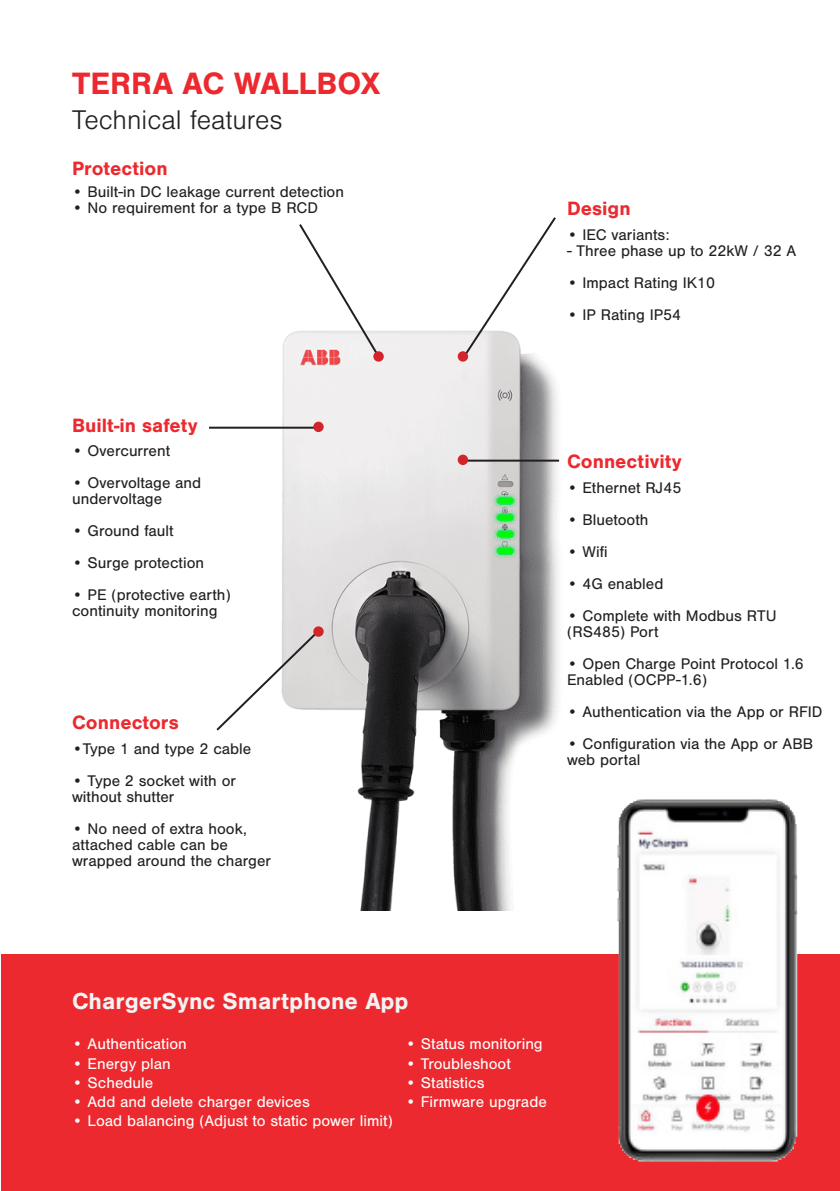
<style>
.page{position:relative;width:840px;height:1191px;background:#fff}
.page>*{position:absolute;margin:0;border:0;box-sizing:border-box;transform-origin:0 0}
.t1{font:700 32px "Nimbus San";color:#ec292e}
.t2{font:300 28px "Nimbus San";color:#231f20}
.t3{font:700 24px "Nimbus San";color:#f2f3f4}
.t4{font:700 20px "Nimbus San";color:#ec292e}
.t5{font:16px/16px "Nimbus San";color:#231f20}
.t6{font:16px "Nimbus San";color:#fff}
</style>
<div class="page">
<img style="left:274px;top:331px;width:286px;height:579px">
<svg style="left:297px;top:224px;width:84px;height:135px"></svg>
<hr style="left:209px;top:427px;width:108px;height:2px;background:#231f20">
<svg style="left:462px;top:217px;width:95px;height:140px"></svg>
<svg style="left:216px;top:628px;width:104px;height:104px"></svg>
<hr style="left:462px;top:459px;width:96px;height:2px;background:#231f20">
<div style="left:373px;top:351px;width:10px;height:11px;background:#d3232b;border-radius:50%"></div>
<div style="left:457px;top:351px;width:11px;height:11px;background:#d3232b;border-radius:50%"></div>
<div style="left:457px;top:454px;width:11px;height:11px;background:#d3232b;border-radius:50%"></div>
<div style="left:313px;top:422px;width:10px;height:10px;background:#d3232b;border-radius:50%"></div>
<div style="left:313px;top:626px;width:10px;height:11px;background:#d3232b;border-radius:50%"></div>
<div style="left:1px;top:954px;width:838px;height:237px;background:#ec292e"></div>
<img style="left:617px;top:799px;width:179px;height:362px">
<p class="t1" style="left:72px;top:66px;width:309px">TERRA AC WALLBOX</p>
<p class="t2" style="left:72px;top:105px;width:212px">Technical features</p>
<p class="t4" style="left:72px;top:157px;width:97px">Protection</p>
<p class="t5" style="left:72px;top:184px;width:273px">• Built-in DC leakage current detection</p>
<p class="t5" style="left:72px;top:200px;width:247px">• No requirement for a type B RCD</p>
<p class="t4" style="left:72px;top:413px;width:127px">Built-in safety</p>
<p class="t5" style="left:72px;top:443px;width:99px">• Overcurrent</p>
<p class="t5" style="left:72px;top:475px;width:131px">• Overvoltage and undervoltage</p>
<p class="t5" style="left:72px;top:523px;width:103px">• Ground fault</p>
<p class="t5" style="left:72px;top:555px;width:133px">• Surge protection</p>
<p class="t5" style="left:72px;top:587px;width:160px">• PE (protective earth) continuity monitoring</p>
<p class="t4" style="left:72px;top:711px;width:108px">Connectors</p>
<p class="t5" style="left:72px;top:741px;width:181px">•Type 1 and type 2 cable</p>
<p class="t5" style="left:72px;top:773px;width:165px">• Type 2 socket with or without shutter</p>
<p class="t5" style="left:72px;top:821px;width:200px">• No need of extra hook, attached cable can be wrapped around the charger</p>
<p class="t4" style="left:566px;top:197px;width:65px">Design</p>
<p class="t5" style="left:566px;top:227px;width:104px">• IEC variants:</p>
<p class="t5" style="left:566px;top:243px;width:231px">- Three phase up to 22kW / 32 A</p>
<p class="t5" style="left:566px;top:275px;width:149px">• Impact Rating IK10</p>
<p class="t5" style="left:566px;top:307px;width:116px">• IP Rating IP54</p>
<p class="t4" style="left:566px;top:450px;width:116px">Connectivity</p>
<p class="t5" style="left:566px;top:480px;width:116px">• Ethernet RJ45</p>
<p class="t5" style="left:566px;top:512px;width:83px">• Bluetooth</p>
<p class="t5" style="left:566px;top:544px;width:42px">• Wifi</p>
<p class="t5" style="left:566px;top:576px;width:98px">• 4G enabled</p>
<p class="t5" style="left:566px;top:608px;width:211px">• Complete with Modbus RTU (RS485) Port</p>
<p class="t5" style="left:566px;top:656px;width:238px">• Open Charge Point Protocol 1.6<br>Enabled (OCPP-1.6)</p>
<p class="t5" style="left:566px;top:704px;width:257px">• Authentication via the App or RFID</p>
<p class="t5" style="left:566px;top:736px;width:247px">• Configuration via the App or ABB web portal</p>
<p class="t3" style="left:72px;top:987px;width:338px">ChargerSync Smartphone App</p>
<p class="t6" style="left:72px;top:1035px;width:116px">• Authentication</p>
<p class="t6" style="left:72px;top:1054px;width:100px">• Energy plan</p>
<p class="t6" style="left:72px;top:1073px;width:83px">• Schedule</p>
<p class="t6" style="left:72px;top:1093px;width:239px">• Add and delete charger devices</p>
<p class="t6" style="left:72px;top:1112px;width:322px">• Load balancing (Adjust to static power limit)</p>
<p class="t6" style="left:405px;top:1035px;width:139px">• Status monitoring</p>
<p class="t6" style="left:405px;top:1054px;width:107px">• Troubleshoot</p>
<p class="t6" style="left:405px;top:1073px;width:81px">• Statistics</p>
<p class="t6" style="left:405px;top:1093px;width:143px">• Firmware upgrade</p>
</div>
